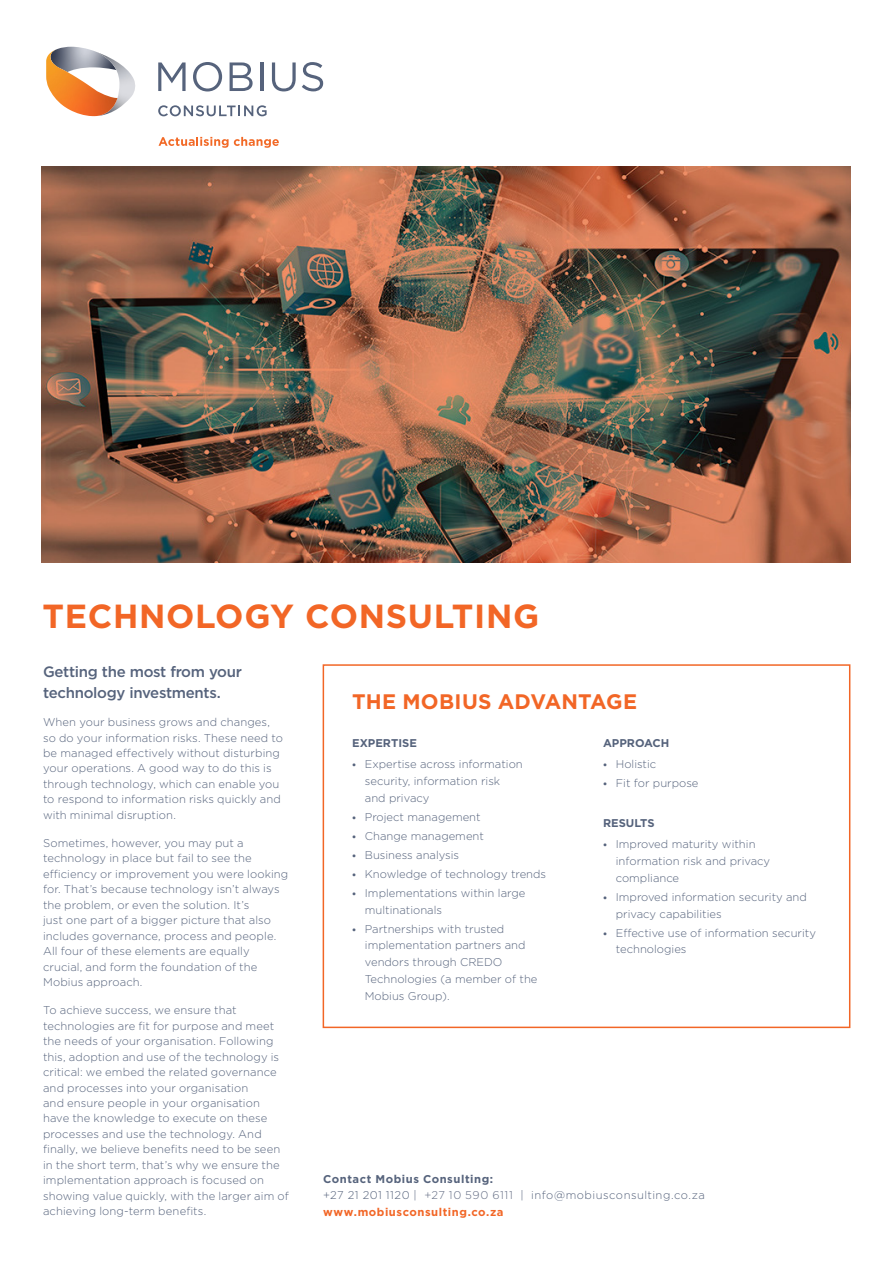
<style>
.page{position:relative;width:893px;height:1263px;background:#fff}
.page>*{position:absolute;margin:0;border:0;box-sizing:border-box;transform-origin:0 0}
.Heading{font:700 33.45px "Gotham";letter-spacing:.02em;color:#f26626}
.Body{font:700 21px "Gotham";letter-spacing:.01em;color:#f26626}
.Body-2{font:500 15px/21px "Gotham";letter-spacing:-.02em;color:#56637c}
.Body-3{font:300 11.25px/15.5px "Gotham";color:#56637c}
.Body-4{font:300 11.25px/16.5px "Gotham";letter-spacing:.04em;color:#56637c}
.Body-5{font:700 11.25px "Gotham";color:#56637c}
.Body-6{font:700 11.25px "Gotham";letter-spacing:.05em;color:#56637c}
.s1{font-family:"Montserrat";font-weight:700}
.s2{color:#646d84}
.s3{font-weight:700;color:#f26626}
</style>
<div class="page">
<svg style="left:158px;top:62px;width:28px;height:29px"></svg>
<svg style="left:193px;top:62px;width:29px;height:29px"></svg>
<svg style="left:230px;top:62px;width:23px;height:29px"></svg>
<hr style="left:260px;top:62px;width:3px;height:29px;background:#56637c">
<svg style="left:272px;top:62px;width:24px;height:29px"></svg>
<svg style="left:302px;top:62px;width:21px;height:29px"></svg>
<svg style="left:158px;top:105px;width:109px;height:11px"></svg>
<svg style="left:159px;top:137px;width:120px;height:11px"></svg>
<img style="left:57px;top:47px;width:30px;height:2px">
<img style="left:117px;top:62px;width:18px;height:47px">
<img style="left:46px;top:49px;width:71px;height:67px">
<img style="left:42px;top:167px;width:808px;height:396px">
<div style="left:323px;top:664px;width:527px;height:364px;border:2px solid #f26626"></div>
<p class="Heading" style="left:43px;top:596px;width:498px">TECHNOLOGY CONSULTING</p>
<p class="Body-2" style="left:43px;top:661px;width:200px">Getting the most from your technology investments.</p>
<p class="Body-3" style="left:43px;top:714px;width:241px">When your business grows and changes, so do your information risks. These need to be managed effectively without disturbing your operations. A good way to do this is through technology, which can enable you to respond to information risks quickly and with minimal disruption.</p>
<p class="Body-3" style="left:43px;top:835px;width:247px">Sometimes, however, you may put a technology in place but fail to see the efficiency or improvement you were looking for. That’s because technology isn’t always the problem, or even the solution. It’s<br>just one part of a bigger picture that also includes governance, process and people.<br>All four of these elements are equally crucial, and form the foundation of the Mobius approach.</p>
<p class="Body-3" style="left:43px;top:1002px;width:247px">To achieve success, we ensure that technologies are fit for purpose and meet the needs of your organisation. Following this, adoption and use of the technology is critical: we embed the related governance and processes into your organisation<br>and ensure people in your organisation have the knowledge to execute on these processes and use the technology. And finally, we believe benefits need to be seen in the short term, that’s why we ensure the implementation approach is focused on showing value quickly, with the larger aim of achieving long-term benefits.</p>
<p class="Body" style="left:352px;top:689px;width:287px">THE MOBIUS ADVANTAGE</p>
<p class="Body-5" style="left:352px;top:736px;width:66px">EXPERTISE</p>
<p class="Body-3" style="left:365px;top:755px;width:159px;line-height:16.8px;text-indent:-13px"><span class="s1">•</span> Expertise across information security, information risk and privacy</p>
<p class="Body-3" style="left:352px;top:809px;width:130px"><span class="s1">•</span> Project management</p>
<p class="Body-3" style="left:352px;top:828px;width:133px"><span class="s1">•</span> Change management</p>
<p class="Body-3" style="left:352px;top:847px;width:109px"><span class="s1">•</span> Business analysis</p>
<p class="Body-3" style="left:352px;top:866px;width:196px"><span class="s1">•</span> Knowledge of technology trends</p>
<p class="Body-3" style="left:365px;top:884px;width:162px;line-height:16.8px;text-indent:-13px"><span class="s1">•</span> Implementations within large multinationals</p>
<p class="Body-3" style="left:365px;top:920px;width:174px;line-height:16.8px;text-indent:-13px"><span class="s1">•</span> Partnerships with trusted implementation partners and vendors through CREDO<br>Technologies (a member of the<br>Mobius Group).</p>
<p class="Body-5" style="left:603px;top:737px;width:68px">APPROACH</p>
<p class="Body-3" style="left:603px;top:756px;width:55px"><span class="s1">•</span> Holistic</p>
<p class="Body-3" style="left:603px;top:775px;width:97px"><span class="s1">•</span> Fit for purpose</p>
<p class="Body-5" style="left:603px;top:816px;width:53px">RESULTS</p>
<p class="Body-3" style="left:616px;top:835px;width:156px;line-height:16.8px;text-indent:-13px"><span class="s1">•</span> Improved maturity within information risk and privacy compliance</p>
<p class="Body-3" style="left:616px;top:888px;width:193px;line-height:16.8px;text-indent:-13px"><span class="s1">•</span> Improved information security and privacy capabilities</p>
<p class="Body-3" style="left:616px;top:924px;width:202px;line-height:16.8px;text-indent:-13px"><span class="s1">•</span> Effective use of information security technologies</p>
<p class="Body-6" style="left:323px;top:1172px;width:172px">Contact Mobius Consulting:</p>
<p class="Body-4" style="left:323px;top:1186px;width:383px">+27 21 201 1120 | <span class="s2">+27 10 590 6111</span> | info@mobiusconsulting.co.za <span class="s3">www.mobiusconsulting.co.za</span></p>
</div>
